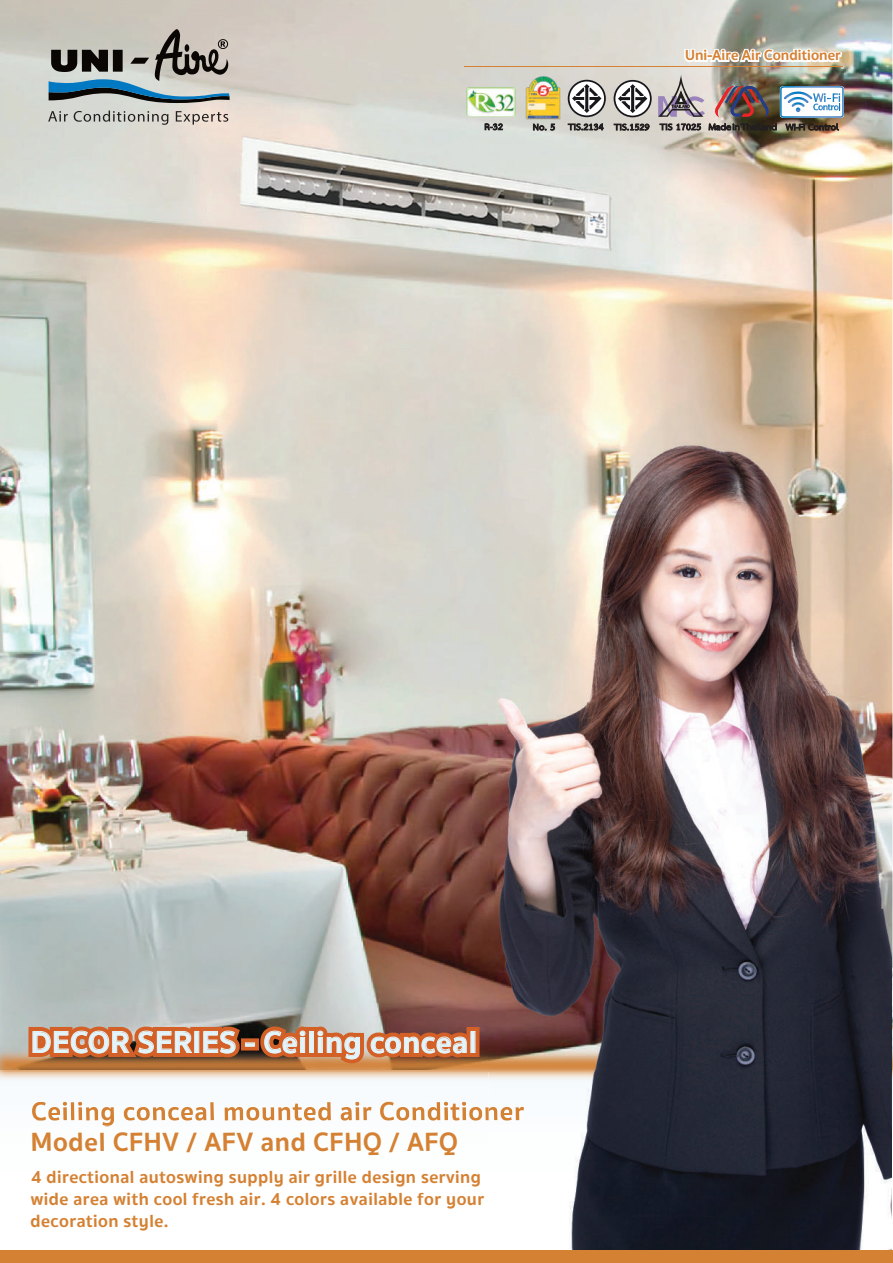
<style>
.page{position:relative;width:893px;height:1263px;background:#fff}
.page>*{position:absolute;margin:0;border:0;box-sizing:border-box;transform-origin:0 0}
.t1{font:700 31.2px "Sukhumvit Set";letter-spacing:.02em;color:#e2f4fc}
.t2{font:700 27px "Sukhumvit Set";color:#d58133}
.t3{font:700 18px/21.9px "Sukhumvit Set";color:#d58133}
.t4{font:700 15px "Sukhumvit Set";color:#d58133}
</style>
<div class="page">
<img style="left:0;top:0;width:892px;height:1004px">
<svg style="left:48px;top:111px;width:20px;height:11px"></svg>
<svg style="left:74px;top:111px;width:94px;height:14px"></svg>
<svg style="left:176px;top:111px;width:52px;height:14px"></svg>
<svg style="left:49px;top:29px;width:182px;height:74px;background:#8e9696"></svg>
<img style="left:892px;top:1005px;width:1px;height:64px">
<img style="left:0;top:1004px;width:489px;height:117px">
<img style="left:32px;top:1102px;width:14px;height:19px">
<img style="left:48px;top:1107px;width:12px;height:14px">
<img style="left:63px;top:1102px;width:4px;height:18px">
<img style="left:71px;top:1102px;width:4px;height:18px">
<img style="left:78px;top:1102px;width:4px;height:18px">
<svg style="left:86px;top:1107px;width:12px;height:13px"></svg>
<img style="left:101px;top:1107px;width:13px;height:19px">
<img style="left:124px;top:1107px;width:11px;height:14px">
<img style="left:137px;top:1107px;width:13px;height:14px">
<svg style="left:153px;top:1107px;width:12px;height:13px"></svg>
<img style="left:168px;top:1107px;width:11px;height:14px">
<img style="left:181px;top:1107px;width:12px;height:14px">
<img style="left:195px;top:1107px;width:11px;height:14px">
<img style="left:210px;top:1102px;width:4px;height:18px">
<img style="left:225px;top:1107px;width:18px;height:13px">
<img style="left:246px;top:1107px;width:14px;height:14px">
<img style="left:262px;top:1107px;width:12px;height:14px">
<svg style="left:278px;top:1107px;width:12px;height:13px"></svg>
<img style="left:293px;top:1103px;width:9px;height:18px">
<img style="left:304px;top:1107px;width:12px;height:14px">
<img style="left:318px;top:1102px;width:13px;height:19px">
<img style="left:340px;top:1107px;width:12px;height:14px">
<img style="left:355px;top:1102px;width:5px;height:18px">
<svg style="left:363px;top:1107px;width:9px;height:13px"></svg>
<img style="left:380px;top:1102px;width:14px;height:19px">
<img style="left:396px;top:1107px;width:13px;height:14px">
<svg style="left:412px;top:1107px;width:13px;height:13px"></svg>
<img style="left:427px;top:1102px;width:13px;height:19px">
<img style="left:444px;top:1102px;width:4px;height:18px">
<img style="left:450px;top:1103px;width:10px;height:18px">
<img style="left:462px;top:1102px;width:4px;height:18px">
<img style="left:469px;top:1107px;width:13px;height:14px">
<svg style="left:568px;top:80px;width:38px;height:37px"></svg>
<svg style="left:568px;top:124px;width:35px;height:6px"></svg>
<svg style="left:614px;top:80px;width:38px;height:37px"></svg>
<svg style="left:614px;top:124px;width:35px;height:7px"></svg>
<hr style="left:464px;top:66px;width:379px;height:1px;background:#d58133">
<img style="left:466px;top:87px;width:50px;height:30px">
<svg style="left:485px;top:124px;width:18px;height:6px"></svg>
<img style="left:526px;top:76px;width:34px;height:43px">
<svg style="left:533px;top:124px;width:22px;height:6px"></svg>
<img style="left:489px;top:426px;width:403px;height:824px">
<svg style="left:485px;top:1107px;width:13px;height:13px"></svg>
<img style="left:500px;top:1107px;width:13px;height:14px">
<svg style="left:516px;top:1107px;width:8px;height:13px"></svg>
<div style="left:0;top:1250px;width:892px;height:13px;background:#d58133"></div>
<div style="left:241px;top:1038px;width:18px;height:12px;border:9px solid #d36127"></div>
<div style="left:466px;top:1027px;width:13px;height:30px;border:9px solid #d36127"></div>
<svg style="left:24px;top:1019px;width:223px;height:45px;background:#c0825e"></svg>
<svg style="left:254px;top:1018px;width:221px;height:52px;background:#b87955"></svg>
<img style="left:658px;top:0;width:186px;height:406px">
<p class="t4" style="left:684px;top:45px;width:157px;rotate:-1deg">Uni-Aire Air Conditioner</p>
<h1 class="t1" style="left:31px;top:1018px;width:448px">DECOR SERIES - Ceiling conceal</h1>
<h2 class="t2" style="left:30px;top:1125px;width:429px;rotate:-1deg">Model CFHV / AFV and CFHQ / AFQ</h2>
<p class="t3" style="left:30px;top:1170px;width:455px;rotate:-1deg">4 directional autoswing supply air grille design serving wide area with cool fresh air. 4 colors available for your</p>
<p class="t3" style="left:30px;top:1211px;width:140px;rotate:-1deg">decoration style.</p>
</div>
